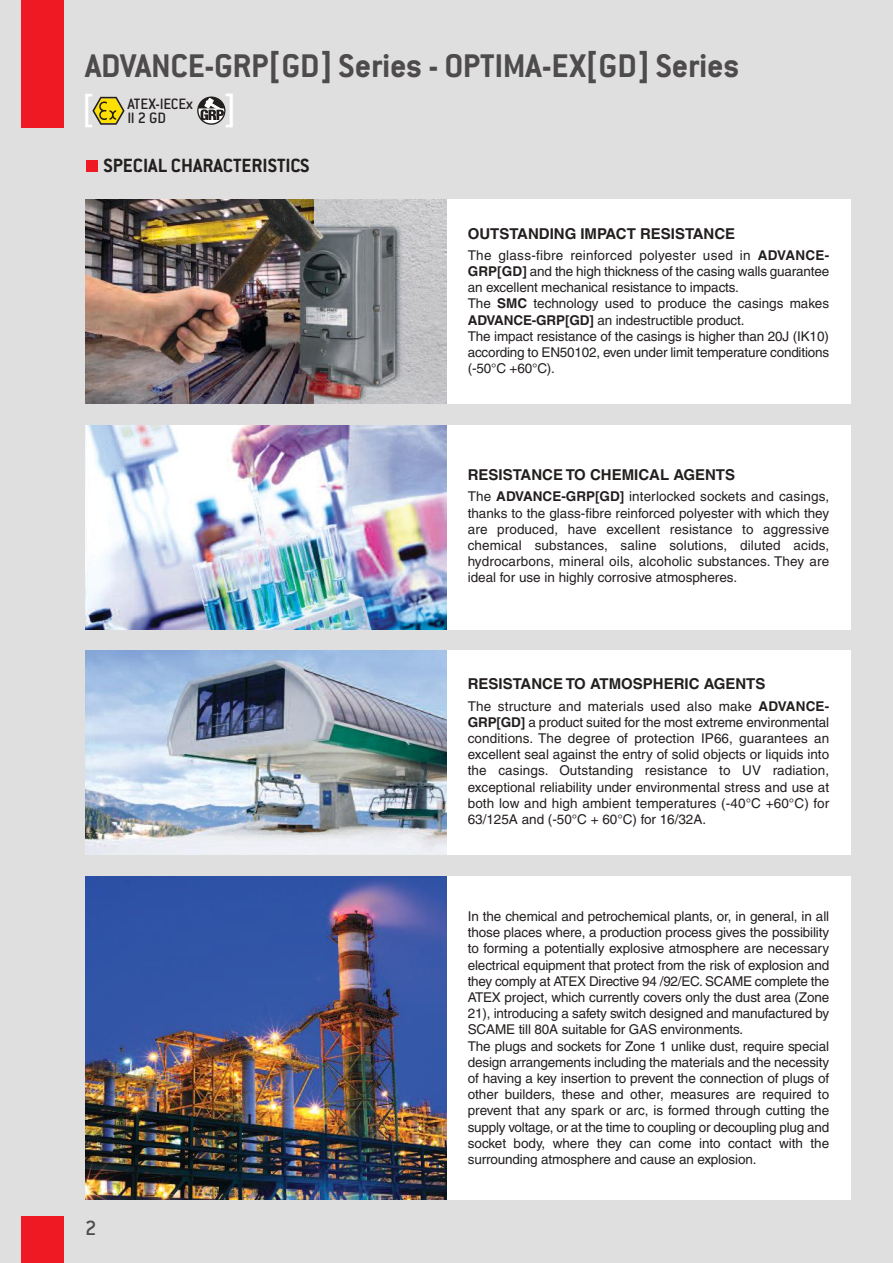
<style>
.page{position:relative;width:893px;height:1263px;background:#e0dfdf}
.page>*{position:absolute;margin:0;border:0;box-sizing:border-box;transform-origin:0 0}
.t1{font:36.9px "Lucida Grande";color:#fff}
.t2{font:700 36px "Conduit ITC";letter-spacing:-.005em;color:#4e4b4c}
.t3{font:500 22.5px "Conduit ITC";color:#4e4b4c}
.t4{font:700 21px "Conduit ITC";color:#241f1f}
.t5{font:500 16.5px/14.2px "Conduit ITC";color:#241f1f}
.t6{font:700 15px "Helvetica";color:#241f1f}
.t7{font:13.5px/16.2px "Helvetica";letter-spacing:-.01em;color:#241f1f}
.s1{font-family:"Lucida Grande";font-weight:400;font-size:36.6px;color:#fff}
.s2{font-weight:700}
</style>
<div class="page">
<div style="left:21px;top:0;width:43px;height:128px;background:#ef1923"></div>
<div style="left:21px;top:1216px;width:43px;height:47px;background:#ef1923"></div>
<div style="left:87px;top:161px;width:11px;height:11px;background:#ef1923"></div>
<div style="left:85px;top:200px;width:765px;height:204px;background:#fff"></div>
<img style="left:85px;top:200px;width:361px;height:204px">
<div style="left:85px;top:425px;width:765px;height:204px;background:#fff"></div>
<div style="left:85px;top:651px;width:765px;height:204px;background:#fff"></div>
<div style="left:85px;top:876px;width:765px;height:323px;background:#fff"></div>
<img style="left:85px;top:425px;width:361px;height:204px">
<img style="left:85px;top:651px;width:361px;height:204px">
<img style="left:85px;top:876px;width:361px;height:323px">
<svg style="left:92px;top:97px;width:33px;height:28px"></svg>
<svg style="left:197px;top:96px;width:28px;height:29px"></svg>
<svg style="left:199px;top:98px;width:25px;height:25px"></svg>
<h2 class="t2" style="left:85px;top:55px;width:656px">ADVANCE-GRP[GD] Series - OPTIMA-EX[GD] Series</h2>
<p class="t5" style="left:82px;top:98px;width:113px;text-indent:45px">ATEX-IECEx <span class="s1">[</span> II2GD</p>
<h1 class="t1" style="left:224px;top:88px;width:13px">]</h1>
<h3 class="t4" style="left:104px;top:159px;width:207px">SPECIAL CHARACTERISTICS</h3>
<h3 class="t3" style="left:85px;top:1221px;width:13px">2</h3>
<p class="t6" style="left:468px;top:228px;width:269px">OUTSTANDING IMPACT RESISTANCE</p>
<p class="t7" style="left:468px;top:248px;width:363px">The glass-fibre reinforced polyester used in <span class="s2">ADVANCE-GRP[GD]</span> and the high thickness of the casing walls guarantee an excellent mechanical resistance to impacts.<br>The <span class="s2">SMC</span> technology used to produce the casings makes <span class="s2">ADVANCE-GRP[GD]</span> an indestructible product.<br>The impact resistance of the casings is higher than 20J (IK10) according to EN50102, even under limit temperature conditions (-50°C +60°C).</p>
<p class="t6" style="left:468px;top:469px;width:269px">RESISTANCE TO CHEMICAL AGENTS</p>
<p class="t7" style="left:468px;top:490px;width:363px;text-align:justify">The <span class="s2">ADVANCE-GRP[GD]</span> interlocked sockets and casings, thanks to the glass-fibre reinforced polyester with which they are produced, have excellent resistance to aggressive chemical substances, saline solutions, diluted acids, hydrocarbons, mineral oils, alcoholic substances. They are ideal for use in highly corrosive atmospheres.</p>
<p class="t6" style="left:468px;top:679px;width:299px">RESISTANCE TO ATMOSPHERIC AGENTS</p>
<p class="t7" style="left:468px;top:699px;width:363px;text-align:justify">The structure and materials used also make <span class="s2">ADVANCE-GRP[GD]</span> a product suited for the most extreme environmental conditions. The degree of protection IP66, guarantees an excellent seal against the entry of solid objects or liquids into the casings. Outstanding resistance to UV radiation, exceptional reliability under environmental stress and use at both low and high ambient temperatures (-40°C +60°C) for 63/125A and (-50°C + 60°C) for 16/32A.</p>
<p class="t7" style="left:468px;top:909px;width:363px">In the chemical and petrochemical plants, or, in general, in all those places where, a production process gives the possibility to forming a potentially explosive atmosphere are necessary electrical equipment that protect from the risk of explosion and they comply at ATEX Directive 94 /92/EC. SCAME complete the ATEX project, which currently covers only the dust area (Zone 21), introducing a safety switch designed and manufactured by SCAME till 80A suitable for GAS environments.<br>The plugs and sockets for Zone 1 unlike dust, require special design arrangements including the materials and the necessity of having a key insertion to prevent the connection of plugs of other builders, these and other, measures are required to prevent that any spark or arc, is formed through cutting the supply voltage, or at the time to coupling or decoupling plug and socket body, where they can come into contact with the surrounding atmosphere and cause an explosion.</p>
</div>
